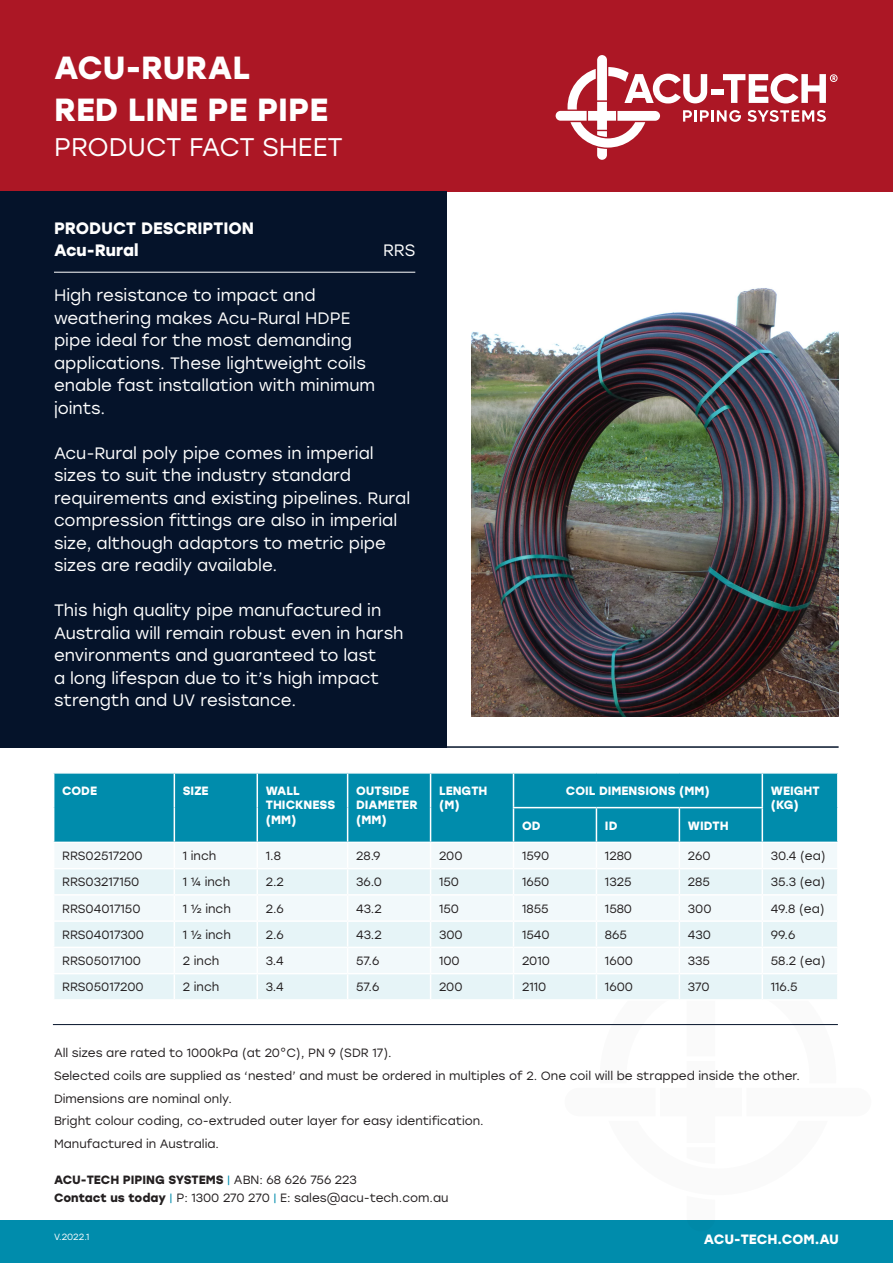
<style>
.page{position:relative;width:893px;height:1263px;background:#fff}
.page>*{position:absolute;margin:0;border:0;box-sizing:border-box;transform-origin:0 0}
.t1{font:700 31.95px/42.6px "Stolzl";color:#fff}
.t2{font:25.5px "Stolzl";color:#fff}
.t3{font:16.5px/22.5px "Stolzl";color:#fff}
.t4{font:700 16.5px/22.5px "Stolzl";color:#fff}
.t5{font:700 13.5px "Stolzl";color:#fff}
.t6{font:12px/23px "Stolzl";color:#231f20}
.t7{font:700 12px/14.4px "Stolzl";color:#fff}
.t8{font:9px "Stolzl";color:#fff}
.s1{font-weight:700}
.s2{color:#008cac}
</style>
<div class="page">
<div style="left:0;top:1220px;width:893px;height:43px;background:#008cac"></div>
<div style="left:0;top:0;width:893px;height:192px;background:#ac1725"></div>
<svg style="left:556px;top:55px;width:281px;height:105px"></svg>
<div style="left:0;top:192px;width:446px;height:556px;background:#05132a"></div>
<hr style="left:446px;top:746px;width:393px;height:2px;background:#05132a">
<hr style="left:53px;top:1024px;width:785px;height:1px;background:#05132a">
<div style="left:54px;top:774px;width:783px;height:68px;background:#008cac"></div>
<div style="left:55px;top:843px;width:509px;height:25px;background:#f2f9fb"></div>
<svg style="left:54px;top:869px;width:510px;height:130px;fill:#e6f4f7"></svg>
<hr style="left:53px;top:920px;width:121px;height:2px;background:#fff">
<hr style="left:174px;top:920px;width:83px;height:2px;background:#fff">
<hr style="left:257px;top:920px;width:91px;height:2px;background:#fff">
<hr style="left:348px;top:920px;width:83px;height:2px;background:#fff">
<hr style="left:431px;top:920px;width:82px;height:2px;background:#fff">
<hr style="left:513px;top:920px;width:83px;height:2px;background:#fff">
<hr style="left:53px;top:947px;width:121px;height:1px;background:#fff">
<hr style="left:174px;top:947px;width:83px;height:1px;background:#fff">
<hr style="left:257px;top:947px;width:91px;height:1px;background:#fff">
<hr style="left:348px;top:947px;width:83px;height:1px;background:#fff">
<hr style="left:431px;top:947px;width:82px;height:1px;background:#fff">
<hr style="left:513px;top:947px;width:83px;height:1px;background:#fff">
<hr style="left:53px;top:973px;width:121px;height:1px;background:#fff">
<hr style="left:174px;top:973px;width:83px;height:1px;background:#fff">
<hr style="left:257px;top:973px;width:91px;height:1px;background:#fff">
<hr style="left:348px;top:973px;width:83px;height:1px;background:#fff">
<hr style="left:431px;top:973px;width:82px;height:1px;background:#fff">
<hr style="left:513px;top:973px;width:83px;height:1px;background:#fff">
<hr style="left:174px;top:774px;width:1px;height:34px;background:#fff">
<hr style="left:257px;top:774px;width:1px;height:34px;background:#fff">
<hr style="left:347px;top:774px;width:1px;height:34px;background:#fff">
<hr style="left:430px;top:774px;width:1px;height:34px;background:#fff">
<hr style="left:513px;top:774px;width:1px;height:33px;background:#fff">
<hr style="left:762px;top:774px;width:1px;height:33px;background:#fff">
<hr style="left:174px;top:808px;width:1px;height:34px;background:#fff">
<hr style="left:257px;top:808px;width:1px;height:34px;background:#fff">
<hr style="left:347px;top:808px;width:1px;height:34px;background:#fff">
<hr style="left:430px;top:808px;width:1px;height:34px;background:#fff">
<hr style="left:513px;top:807px;width:83px;height:1px;background:#fff">
<hr style="left:513px;top:808px;width:1px;height:34px;background:#fff">
<hr style="left:596px;top:807px;width:83px;height:1px;background:#fff">
<hr style="left:596px;top:808px;width:1px;height:34px;background:#fff">
<hr style="left:679px;top:807px;width:84px;height:1px;background:#fff">
<hr style="left:679px;top:808px;width:1px;height:34px;background:#fff">
<hr style="left:762px;top:808px;width:1px;height:34px;background:#fff">
<svg style="left:174px;top:843px;width:1px;height:156px"></svg>
<svg style="left:257px;top:843px;width:1px;height:156px"></svg>
<svg style="left:347px;top:843px;width:1px;height:156px"></svg>
<svg style="left:430px;top:843px;width:1px;height:156px"></svg>
<svg style="left:513px;top:843px;width:1px;height:156px"></svg>
<svg style="left:564px;top:843px;width:274px;height:183px"></svg>
<hr style="left:837px;top:869px;width:2px;height:25px;background:#fff">
<hr style="left:53px;top:894px;width:121px;height:2px;background:#fff">
<hr style="left:174px;top:894px;width:83px;height:2px;background:#fff">
<hr style="left:257px;top:894px;width:91px;height:2px;background:#fff">
<hr style="left:348px;top:894px;width:83px;height:2px;background:#fff">
<hr style="left:431px;top:894px;width:82px;height:2px;background:#fff">
<hr style="left:513px;top:894px;width:83px;height:2px;background:#fff">
<hr style="left:596px;top:894px;width:83px;height:2px;background:#fff">
<hr style="left:679px;top:894px;width:83px;height:2px;background:#fff">
<hr style="left:762px;top:894px;width:77px;height:2px;background:#fff">
<hr style="left:54px;top:272px;width:361px;height:1px;background:#fff">
<img style="left:472px;top:288px;width:367px;height:428px">
<h1 class="t1" style="left:54px;top:44px;width:276px">ACU-RURAL<br>RED LINE PE PIPE</h1>
<h2 class="t2" style="left:54px;top:130px;width:290px">PRODUCT FACT SHEET</h2>
<h3 class="t4" style="left:54px;top:216px;width:202px">PRODUCT DESCRIPTION<br>Acu-Rural</h3>
<h3 class="t3" style="left:383px;top:239px;width:34px">RRS</h3>
<h3 class="t3" style="left:54px;top:284px;width:323px">High resistance to impact and weathering makes Acu-Rural HDPE pipe ideal for the most demanding applications. These lightweight coils enable fast installation with minimum joints.</h3>
<h3 class="t3" style="left:54px;top:441px;width:358px">Acu-Rural poly pipe comes in imperial sizes to suit the industry standard requirements and existing pipelines. Rural compression fittings are also in imperial size, although adaptors to metric pipe sizes are readily available.</h3>
<h3 class="t3" style="left:54px;top:599px;width:351px">This high quality pipe manufactured in Australia will remain robust even in harsh environments and guaranteed to last<br>a long lifespan due to it’s high impact strength and UV resistance.</h3>
<p class="t7" style="left:62px;top:783px;width:36px">CODE</p>
<p class="t7" style="left:183px;top:783px;width:27px">SIZE</p>
<p class="t7" style="left:266px;top:783px;width:71px">WALL<br>THICKNESS (MM)</p>
<p class="t7" style="left:356px;top:783px;width:63px">OUTSIDE<br>DIAMETER (MM)</p>
<p class="t7" style="left:439px;top:783px;width:50px">LENGTH (M)</p>
<p class="t7" style="left:566px;top:783px;width:145px">COIL DIMENSIONS (MM)</p>
<p class="t7" style="left:771px;top:783px;width:50px">WEIGHT (KG)</p>
<p class="t7" style="left:522px;top:817px;width:20px">OD</p>
<p class="t7" style="left:605px;top:817px;width:14px">ID</p>
<p class="t7" style="left:688px;top:817px;width:42px">WIDTH</p>
<p class="t6" style="left:62px;top:844px;width:82px">RRS02517200</p>
<p class="t6" style="left:183px;top:844px;width:35px">1 inch</p>
<p class="t6" style="left:266px;top:844px;width:17px">1.8</p>
<p class="t6" style="left:356px;top:844px;width:26px">28.9</p>
<p class="t6" style="left:439px;top:844px;width:25px">200</p>
<p class="t6" style="left:522px;top:844px;width:29px">1590</p>
<p class="t6" style="left:605px;top:844px;width:29px">1280</p>
<p class="t6" style="left:688px;top:844px;width:24px">260</p>
<p class="t6" style="left:771px;top:844px;width:56px">30.4 (ea)</p>
<p class="t6" style="left:62px;top:870px;width:79px">RRS03217150</p>
<p class="t6" style="left:183px;top:870px;width:49px">1 1/4 inch</p>
<p class="t6" style="left:266px;top:870px;width:20px">2.2</p>
<p class="t6" style="left:356px;top:870px;width:27px">36.0</p>
<p class="t6" style="left:439px;top:870px;width:21px">150</p>
<p class="t6" style="left:522px;top:870px;width:29px">1650</p>
<p class="t6" style="left:605px;top:870px;width:28px">1325</p>
<p class="t6" style="left:688px;top:870px;width:23px">285</p>
<p class="t6" style="left:771px;top:870px;width:56px">35.3 (ea)</p>
<p class="t6" style="left:62px;top:896px;width:80px">RRS04017150</p>
<p class="t6" style="left:183px;top:896px;width:50px">1 1/2 inch</p>
<p class="t6" style="left:266px;top:896px;width:20px">2.6</p>
<p class="t6" style="left:356px;top:896px;width:27px">43.2</p>
<p class="t6" style="left:439px;top:896px;width:21px">150</p>
<p class="t6" style="left:522px;top:896px;width:28px">1855</p>
<p class="t6" style="left:605px;top:896px;width:29px">1580</p>
<p class="t6" style="left:688px;top:896px;width:25px">300</p>
<p class="t6" style="left:771px;top:896px;width:55px">49.8 (ea)</p>
<p class="t6" style="left:62px;top:923px;width:83px">RRS04017300</p>
<p class="t6" style="left:183px;top:923px;width:50px">1 1/2 inch</p>
<p class="t6" style="left:266px;top:923px;width:20px">2.6</p>
<p class="t6" style="left:356px;top:923px;width:27px">43.2</p>
<p class="t6" style="left:439px;top:923px;width:25px">300</p>
<p class="t6" style="left:522px;top:923px;width:29px">1540</p>
<p class="t6" style="left:605px;top:923px;width:23px">865</p>
<p class="t6" style="left:688px;top:923px;width:25px">430</p>
<p class="t6" style="left:771px;top:923px;width:26px">99.6</p>
<p class="t6" style="left:62px;top:949px;width:80px">RRS05017100</p>
<p class="t6" style="left:183px;top:949px;width:38px">2 inch</p>
<p class="t6" style="left:266px;top:949px;width:19px">3.4</p>
<p class="t6" style="left:356px;top:949px;width:25px">57.6</p>
<p class="t6" style="left:439px;top:949px;width:22px">100</p>
<p class="t6" style="left:522px;top:949px;width:30px">2010</p>
<p class="t6" style="left:605px;top:949px;width:29px">1600</p>
<p class="t6" style="left:688px;top:949px;width:24px">335</p>
<p class="t6" style="left:771px;top:949px;width:56px">58.2 (ea)</p>
<p class="t6" style="left:62px;top:975px;width:83px">RRS05017200</p>
<p class="t6" style="left:183px;top:975px;width:38px">2 inch</p>
<p class="t6" style="left:266px;top:975px;width:19px">3.4</p>
<p class="t6" style="left:356px;top:975px;width:25px">57.6</p>
<p class="t6" style="left:439px;top:975px;width:25px">200</p>
<p class="t6" style="left:522px;top:975px;width:26px">2110</p>
<p class="t6" style="left:605px;top:975px;width:29px">1600</p>
<p class="t6" style="left:688px;top:975px;width:23px">370</p>
<p class="t6" style="left:771px;top:975px;width:28px">116.5</p>
<p class="t6" style="left:54px;top:1040px;width:748px">All sizes are rated to 1000kPa (at 20°C), PN 9 (SDR 17).<br>Selected coils are supplied as ‘nested’ and must be ordered in multiples of 2. One coil will be strapped inside the other.<br>Dimensions are nominal only.<br>Bright colour coding, co-extruded outer layer for easy identification.<br>Manufactured in Australia.</p>
<p class="t6" style="left:54px;top:1169px;width:396px;line-height:18.6px"><span class="s1">ACU-TECH PIPING SYSTEMS</span> <span class="s2">|</span> ABN: 68 626 756 223<br><span class="s1">Contact us today</span> <span class="s2">|</span> P: 1300 270 270 <span class="s2">|</span> E: sales@acu-tech.com.au</p>
<p class="t8" style="left:54px;top:1231px;width:37px">V.2022.1</p>
<p class="t5" style="left:704px;top:1229px;width:137px">ACU-TECH.COM.AU</p>
</div>
